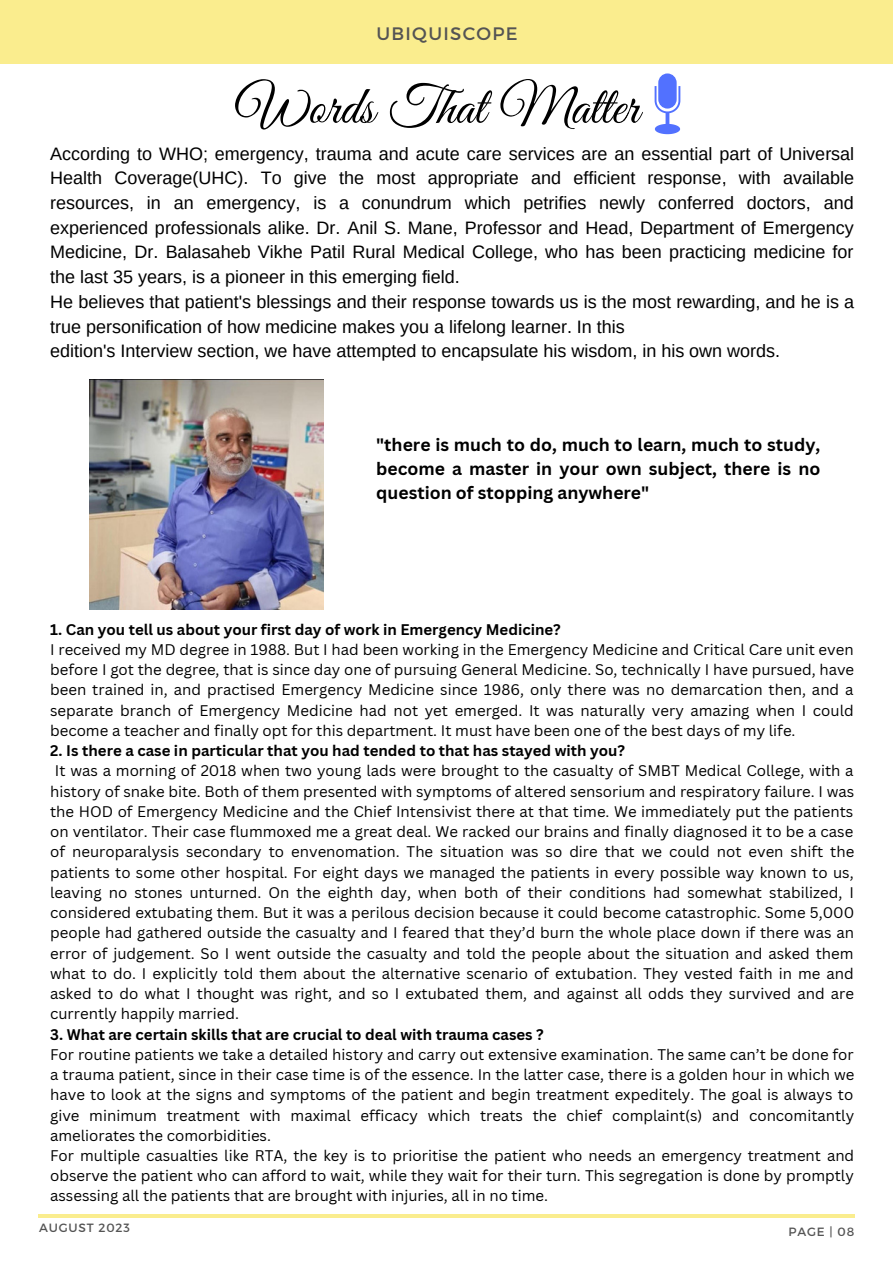
<style>
.page{position:relative;width:893px;height:1264px;background:#fff}
.page>*{position:absolute;margin:0;border:0;box-sizing:border-box;transform-origin:0 0}
.t1{font:54px "Great Vibes";color:#000}
.t2{font:18px/24.8px "Arimo";color:#000;text-align:justify}
.t3{font:18px "Montserrat";letter-spacing:.07em;color:#545454}
.t4{font:700 17.55px/23.5px "Canva Sans";color:#000;text-align:justify}
.t5{font:15px/20.2px "Canva Sans";color:#000;text-align:justify}
.t6{font:700 15px "Canva Sans";color:#000}
.t7{font:12px "Montserrat";letter-spacing:.07em;color:#545454}
</style>
<div class="page">
<div style="left:0;top:0;width:892px;height:64px;background:#faed8e"></div>
<hr style="left:38px;top:1214px;width:816px;height:3px;background:#faed8e">
<svg style="left:654px;top:86px;width:26px;height:48px"></svg>
<div style="left:658px;top:73px;width:18px;height:36px;background:#5271ff;border-radius:9px"></div>
<img style="left:89px;top:379px;width:234px;height:231px">
<p class="t3" style="left:376px;top:21px;width:142px">UBIQUISCOPE</p>
<p class="t1" style="left:236px;top:77px;width:404px">Words That Matter</p>
<p class="t2" style="left:50px;top:141px;width:805px">According to WHO; emergency, trauma and acute care services are an essential part of Universal Health Coverage(UHC). To give the most appropriate and efficient response, with available resources, in an emergency, is a conundrum which petrifies newly conferred doctors, and experienced professionals alike. Dr. Anil S. Mane, Professor and Head, Department of Emergency Medicine, Dr. Balasaheb Vikhe Patil Rural Medical College, who has been practicing medicine for the last 35 years, is a pioneer in this emerging field.</p>
<p class="t2" style="left:50px;top:289px;width:805px">He believes that patient's blessings and their response towards us is the most rewarding, and he is a true personification of how medicine makes you a lifelong learner. In this</p>
<p class="t2" style="left:50px;top:339px;width:731px">edition's Interview section, we have attempted to encapsulate his wisdom, in his own words.</p>
<p class="t4" style="left:376px;top:433px;width:445px">"there is much to do, much to learn, much to study, become a master in your own subject, there is no question of stopping anywhere"</p>
<p class="t6" style="left:50px;top:618px;width:512px">1. Can you tell us about your first day of work in Emergency Medicine?</p>
<p class="t5" style="left:50px;top:639px;width:805px">I received my MD degree in 1988. But I had been working in the Emergency Medicine and Critical Care unit even before I got the degree, that is since day one of pursuing General Medicine. So, technically I have pursued, have been trained in, and practised Emergency Medicine since 1986, only there was no demarcation then, and a separate branch of Emergency Medicine had not yet emerged. It was naturally very amazing when I could become a teacher and finally opt for this department. It must have been one of the best days of my life.</p>
<p class="t6" style="left:50px;top:740px;width:576px">2. Is there a case in particular that you had tended to that has stayed with you?</p>
<p class="t5" style="left:50px;top:760px;width:805px;text-indent:5px">It was a morning of 2018 when two young lads were brought to the casualty of SMBT Medical College, with a history of snake bite. Both of them presented with symptoms of altered sensorium and respiratory failure. I was the HOD of Emergency Medicine and the Chief Intensivist there at that time. We immediately put the patients on ventilator. Their case flummoxed me a great deal. We racked our brains and finally diagnosed it to be a case of neuroparalysis secondary to envenomation. The situation was so dire that we could not even shift the patients to some other hospital. For eight days we managed the patients in every possible way known to us, leaving no stones unturned. On the eighth day, when both of their conditions had somewhat stabilized, I considered extubating them. But it was a perilous decision because it could become catastrophic. Some 5,000 people had gathered outside the casualty and I feared that they’d burn the whole place down if there was an error of judgement. So I went outside the casualty and told the people about the situation and asked them what to do. I explicitly told them about the alternative scenario of extubation. They vested faith in me and asked to do what I thought was right, and so I extubated them, and against all odds they survived and are currently happily married.</p>
<p class="t6" style="left:50px;top:1023px;width:495px">3. What are certain skills that are crucial to deal with trauma cases ?</p>
<p class="t5" style="left:50px;top:1043px;width:805px">For routine patients we take a detailed history and carry out extensive examination. The same can’t be done for a trauma patient, since in their case time is of the essence. In the latter case, there is a golden hour in which we have to look at the signs and symptoms of the patient and begin treatment expeditely. The goal is always to give minimum treatment with maximal efficacy which treats the chief complaint(s) and concomitantly ameliorates the comorbidities.</p>
<p class="t5" style="left:50px;top:1144px;width:805px">For multiple casualties like RTA, the key is to prioritise the patient who needs an emergency treatment and observe the patient who can afford to wait, while they wait for their turn. This segregation is done by promptly assessing all the patients that are brought with injuries, all in no time.</p>
<p class="t7" style="left:39px;top:1219px;width:92px">AUGUST 2023</p>
<p class="t7" style="left:788px;top:1223px;width:67px">PAGE | 08</p>
</div>
